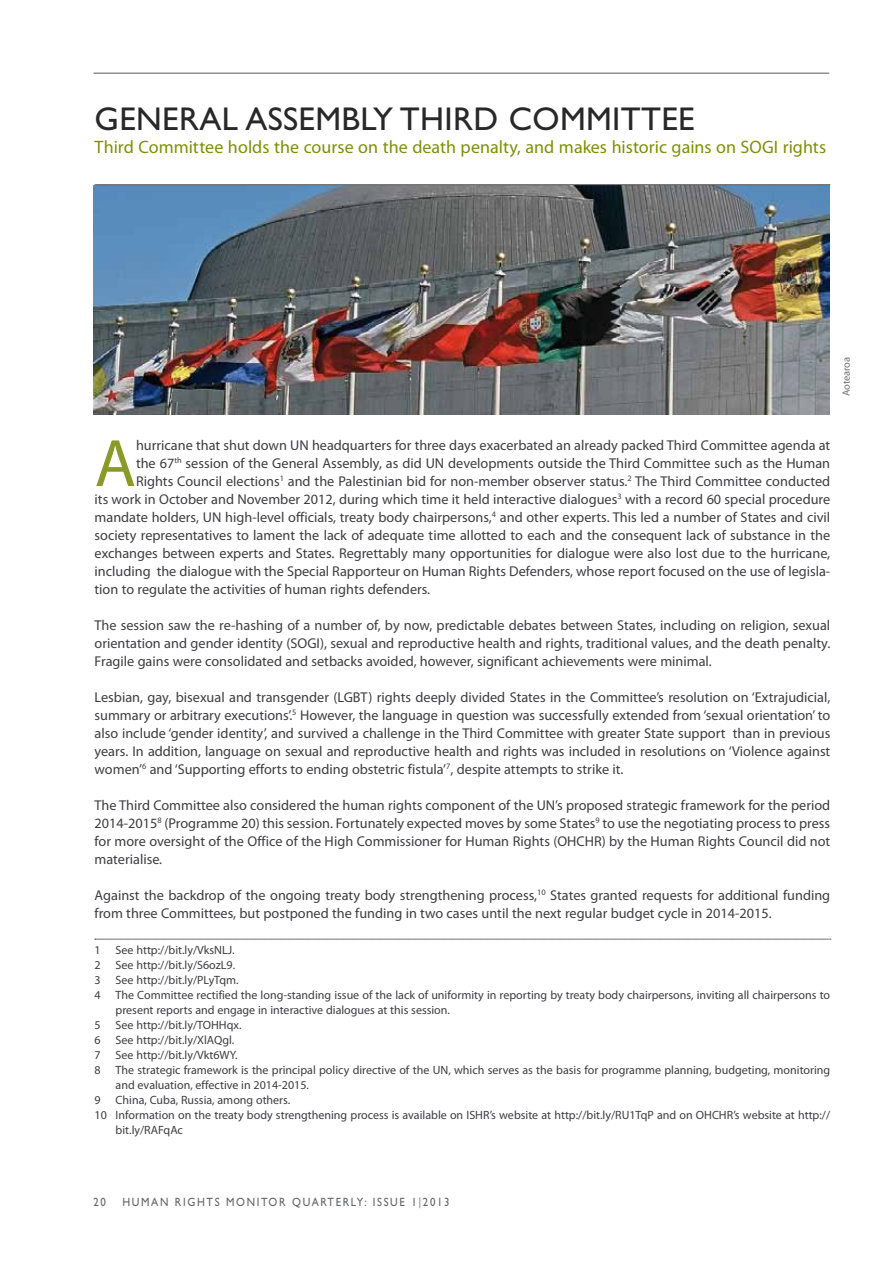
<style>
.page{position:relative;width:893px;height:1263px;background:#fff}
.page>*{position:absolute;margin:0;border:0;box-sizing:border-box;transform-origin:0 0}
.t1{font:67.65px "Myriad Pro";color:#899a29}
.t2{font:33px "Gill Sans";letter-spacing:.01em;color:#282829}
.t3{font:18px "Myriad Pro";color:#7d9008}
.t4{font:14.25px/18px "Myriad Pro";color:#3e3d40;text-align:justify}
.t5{font:12px "Myriad Pro";color:#3e3d40}
.t6{font:12px "Gill Sans";letter-spacing:.15em;color:#646567;scale:.9 1}
.t7{font:10.5px "Myriad Pro";letter-spacing:-.01em;color:#707172}
.s1{font-family:"Whitney Book SC"}
</style>
<div class="page">
<hr style="left:94px;top:73px;width:735px;height:1px;background:#58585a">
<img style="left:94px;top:185px;width:735px;height:229px">
<hr style="left:95px;top:184px;width:735px;height:1px;background:#58585a">
<svg style="left:95px;top:939px;width:736px;height:1px"></svg>
<h2 class="t2" style="left:95px;top:100px;width:602px">GENERAL ASSEMBLY THIRD COMMITTEE</h2>
<p class="t3" style="left:95px;top:137px;width:733px">Third Committee holds the course on the death penalty, and makes historic gains on SOGI rights</p>
<p class="t7" style="left:841px;top:396px;width:41px;rotate:-90deg">Aotearoa</p>
<h1 class="t1" style="left:95px;top:426px;width:43px">A</h1>
<p class="t4" style="left:136px;top:437px;width:696px">hurricane that shut down UN headquarters for three days exacerbated an already packed Third Committee agenda at</p>
<p class="t4" style="left:136px;top:455px;width:696px">the 67<sup>th</sup> session of the General Assembly, as did UN developments outside the Third Committee such as the Human</p>
<p class="t4" style="left:136px;top:473px;width:696px">Rights Council elections<sup>1</sup> and the Palestinian bid for non-member observer status.<sup>2</sup> The Third Committee conducted</p>
<p class="t4" style="left:95px;top:491px;width:737px">its work in October and November 2012, during which time it held interactive dialogues<sup>3</sup> with a record 60 special procedure</p>
<p class="t4" style="left:95px;top:509px;width:737px">mandate holders, UN high-level officials, treaty body chairpersons,<sup>4</sup> and other experts. This led a number of States and civil</p>
<p class="t4" style="left:95px;top:527px;width:737px">society representatives to lament the lack of adequate time allotted to each and the consequent lack of substance in the</p>
<p class="t4" style="left:95px;top:544px;width:737px">exchanges between experts and States. Regrettably many opportunities for dialogue were also lost due to the hurricane,</p>
<p class="t4" style="left:95px;top:562px;width:737px">including the dialogue with the Special Rapporteur on Human Rights Defenders, whose report focused on the use of legisla-</p>
<p class="t4" style="left:95px;top:580px;width:337px">tion to regulate the activities of human rights defenders.</p>
<p class="t4" style="left:95px;top:616px;width:737px">The session saw the re-hashing of a number of, by now, predictable debates between States, including on religion, sexual orientation and gender identity (SOGI), sexual and reproductive health and rights, traditional values, and the death penalty.<br>Fragile gains were consolidated and setbacks avoided, however, significant achievements were minimal.</p>
<p class="t4" style="left:95px;top:688px;width:737px">Lesbian, gay, bisexual and transgender (LGBT) rights deeply divided States in the Committee’s resolution on ‘Extrajudicial, summary or arbitrary executions’.<sup>5</sup> However, the language in question was successfully extended from ‘sexual orientation’ to also include ‘gender identity’, and survived a challenge in the Third Committee with greater State support than in previous years. In addition, language on sexual and reproductive health and rights was included in resolutions on ‘Violence against women’<sup>6</sup> and ‘Supporting efforts to ending obstetric fistula’<sup>7</sup>, despite attempts to strike it.</p>
<p class="t4" style="left:95px;top:796px;width:737px">The Third Committee also considered the human rights component of the UN’s proposed strategic framework for the period 2014-2015<sup>8</sup> (Programme 20) this session. Fortunately expected moves by some States<sup>9</sup> to use the negotiating process to press for more oversight of the Office of the High Commissioner for Human Rights (OHCHR) by the Human Rights Council did not materialise.</p>
<p class="t4" style="left:95px;top:886px;width:737px">Against the backdrop of the ongoing treaty body strengthening process,<sup>10</sup> States granted requests for additional funding from three Committees, but postponed the funding in two cases until the next regular budget cycle in 2014-2015.</p>
<p class="t5" style="left:95px;top:943px;width:142px">1 See http://bit.ly/VksNLJ.</p>
<p class="t5" style="left:95px;top:958px;width:142px">2 See http://bit.ly/S6ozL9.</p>
<p class="t5" style="left:95px;top:973px;width:145px">3 See http://bit.ly/PLyTqm.</p>
<p class="t5" style="left:95px;top:988px;width:737px">4 The Committee rectified the long-standing issue of the lack of uniformity in reporting by treaty body chairpersons, inviting all chairpersons to</p>
<p class="t5" style="left:116px;top:1003px;width:336px">present reports and engage in interactive dialogues at this session.</p>
<p class="t5" style="left:95px;top:1018px;width:148px">5 See http://bit.ly/TOHHqx.</p>
<p class="t5" style="left:95px;top:1033px;width:141px">6 See http://bit.ly/XlAQgl.</p>
<p class="t5" style="left:95px;top:1048px;width:144px">7 See http://bit.ly/Vkt6WY.</p>
<p class="t5" style="left:95px;top:1063px;width:737px">8 The strategic framework is the principal policy directive of the UN, which serves as the basis for programme planning, budgeting, monitoring</p>
<p class="t5" style="left:116px;top:1078px;width:195px">and evaluation, effective in 2014-2015.</p>
<p class="t5" style="left:95px;top:1093px;width:197px">9 China, Cuba, Russia, among others.</p>
<p class="t5" style="left:95px;top:1108px;width:737px">10 Information on the treaty body strengthening process is available on ISHR’s website at http://bit.ly/RU1TqP and on OHCHR’s website at http://</p>
<p class="t5" style="left:116px;top:1123px;width:69px">bit.ly/RAFqAc</p>
<p class="t6" style="left:94px;top:1195px;width:15px">20</p>
<p class="t6" style="left:122px;top:1195px;width:365px">HUMAN RIGHTS MONITOR QUARTERLY: ISSUE 1<span class="s1">|</span>2013</p>
</div>
